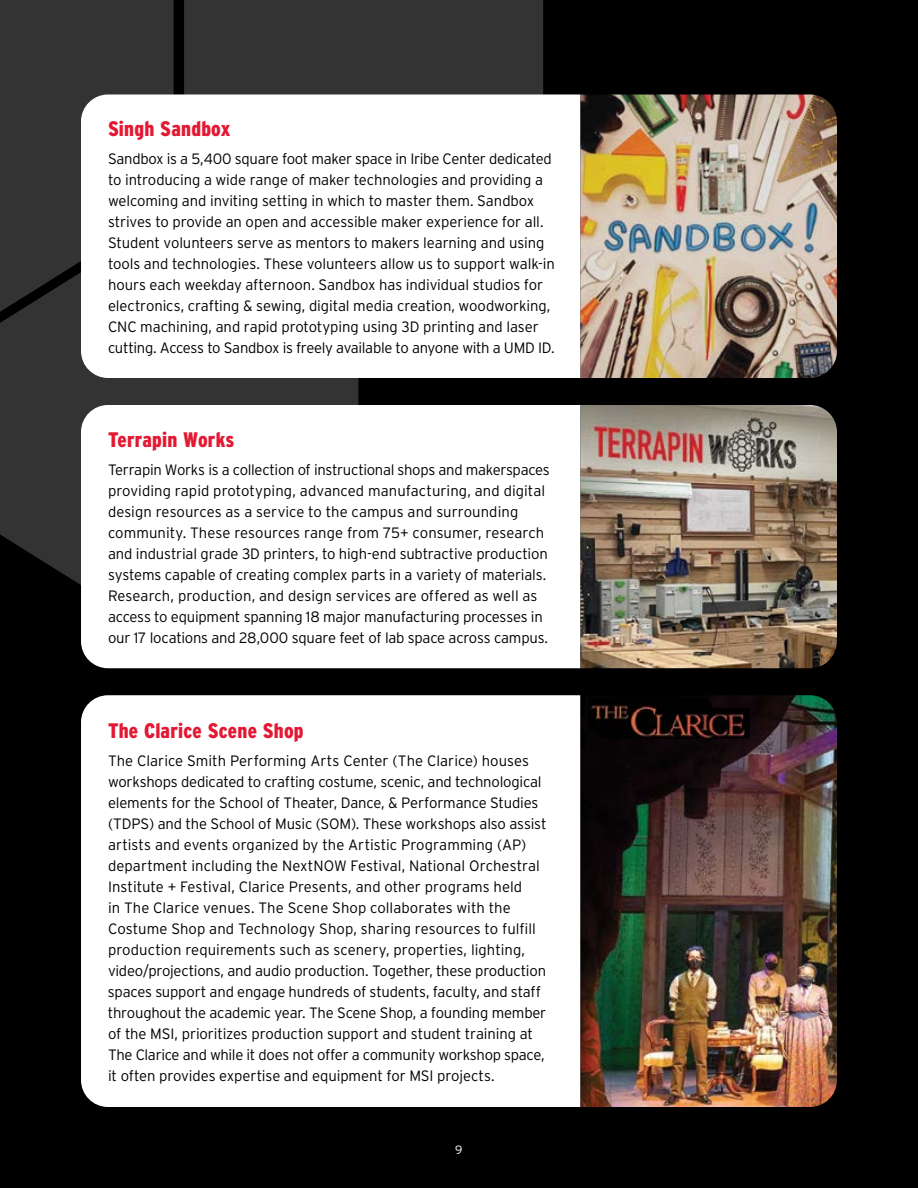
<style>
.page{position:relative;width:918px;height:1188px;background:#fff}
.page>*{position:absolute;margin:0;border:0;box-sizing:border-box;transform-origin:0 0}
.t1{font:900 21px "Interstate Condensed";letter-spacing:.01em;color:#e31933}
.t2{font:300 15px/21px "Interstate";letter-spacing:-.01em;color:#000}
.t3{font:300 12px "Interstate";color:#fff}
</style>
<div class="page">
<div style="left:0;top:0;width:174px;height:212px;background:#333334"></div>
<div style="left:0;top:645px;width:174px;height:229px;background:#000"></div>
<div style="left:554px;top:0;width:359px;height:212px;background:#000"></div>
<div style="left:554px;top:645px;width:359px;height:229px;background:#000"></div>
<div style="left:184px;top:0;width:359px;height:94px;background:#333334"></div>
<div style="left:184px;top:668px;width:359px;height:27px;background:#000"></div>
<div style="left:0;top:874px;width:358px;height:314px;background:#000"></div>
<div style="left:738px;top:212px;width:180px;height:433px;background:#000"></div>
<div style="left:738px;top:874px;width:180px;height:314px;background:#000"></div>
<div style="left:369px;top:378px;width:359px;height:27px;background:#000"></div>
<div style="left:369px;top:1107px;width:359px;height:81px;background:#000"></div>
<svg style="left:0;top:212px;width:358px;height:433px;background:#29292a"></svg>
<svg style="left:81px;top:94px;width:499px;height:284px"></svg>
<svg style="left:81px;top:405px;width:499px;height:263px"></svg>
<svg style="left:81px;top:695px;width:499px;height:412px"></svg>
<img style="left:580px;top:94px;width:257px;height:284px">
<img style="left:580px;top:405px;width:257px;height:263px">
<img style="left:580px;top:695px;width:257px;height:412px">
<img style="left:588px;top:697px;width:162px;height:42px">
<h1 class="t1" style="left:108px;top:117px;width:124px">Singh Sandbox</h1>
<p class="t2" style="left:108px;top:148px;width:448px">Sandbox is a 5,400 square foot maker space in Iribe Center dedicated to introducing a wide range of maker technologies and providing a welcoming and inviting setting in which to master them. Sandbox strives to provide an open and accessible maker experience for all.<br>Student volunteers serve as mentors to makers learning and using tools and technologies. These volunteers allow us to support walk-in hours each weekday afternoon. Sandbox has individual studios for electronics, crafting &amp; sewing, digital media creation, woodworking, CNC machining, and rapid prototyping using 3D printing and laser cutting. Access to Sandbox is freely available to anyone with a UMD ID.</p>
<h1 class="t1" style="left:108px;top:428px;width:128px">Terrapin Works</h1>
<p class="t2" style="left:108px;top:459px;width:443px">Terrapin Works is a collection of instructional shops and makerspaces providing rapid prototyping, advanced manufacturing, and digital design resources as a service to the campus and surrounding community. These resources range from 75+ consumer, research and industrial grade 3D printers, to high-end subtractive production systems capable of creating complex parts in a variety of materials.<br>Research, production, and design services are offered as well as access to equipment spanning 18 major manufacturing processes in our 17 locations and 28,000 square feet of lab space across campus.</p>
<h1 class="t1" style="left:108px;top:719px;width:197px">The Clarice Scene Shop</h1>
<p class="t2" style="left:108px;top:750px;width:440px">The Clarice Smith Performing Arts Center (The Clarice) houses workshops dedicated to crafting costume, scenic, and technological elements for the School of Theater, Dance, &amp; Performance Studies (TDPS) and the School of Music (SOM). These workshops also assist artists and events organized by the Artistic Programming (AP) department including the NextNOW Festival, National Orchestral Institute + Festival, Clarice Presents, and other programs held<br>in The Clarice venues. The Scene Shop collaborates with the Costume Shop and Technology Shop, sharing resources to fulfill production requirements such as scenery, properties, lighting, video/projections, and audio production. Together, these production spaces support and engage hundreds of students, faculty, and staff throughout the academic year. The Scene Shop, a founding member of the MSI, prioritizes production support and student training at The Clarice and while it does not offer a community workshop space, it often provides expertise and equipment for MSI projects.</p>
<p class="t3" style="left:455px;top:1143px;width:9px">9</p>
</div>
